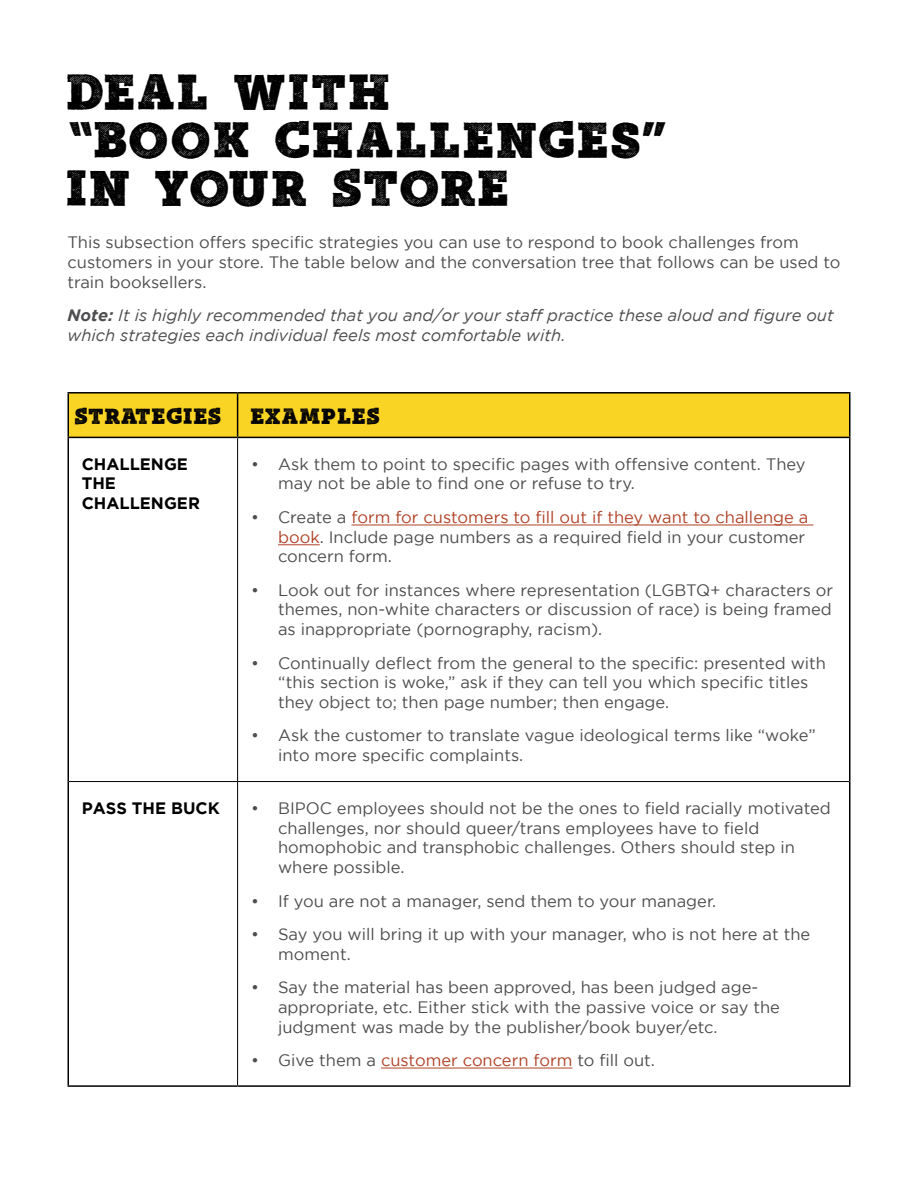
<style>
.page{position:relative;width:918px;height:1188px;background:#fff}
.page>*{position:absolute;margin:0;border:0;box-sizing:border-box;transform-origin:0 0}
.t1{font:48px/48px "Mutiara Vintage 02";color:#000}
.t2{font:21px "Mutiara Vintage 02";color:#000}
.t3{font:16.5px/19.8px "Gotham";color:#4d4d4f}
.t4{font:italic 16.5px/19.8px "Gotham";color:#4d4d4f}
.t5{font:700 16.5px/19.8px "Gotham";color:#000}
.s1{font-weight:700}
.s2{color:#b04226}
</style>
<div class="page">
<div style="left:69px;top:394px;width:780px;height:43px;background:#fad424"></div>
<hr style="left:68px;top:392px;width:170px;height:2px;background:#000">
<hr style="left:68px;top:394px;width:1px;height:43px;background:#000">
<hr style="left:238px;top:392px;width:612px;height:2px;background:#000">
<hr style="left:237px;top:394px;width:1px;height:43px;background:#000">
<hr style="left:849px;top:394px;width:1px;height:43px;background:#000">
<hr style="left:68px;top:437px;width:170px;height:1px;background:#000">
<hr style="left:68px;top:438px;width:1px;height:344px;background:#000">
<hr style="left:238px;top:437px;width:612px;height:1px;background:#000">
<hr style="left:849px;top:438px;width:1px;height:344px;background:#000">
<hr style="left:68px;top:782px;width:1px;height:303px;background:#000">
<hr style="left:849px;top:782px;width:1px;height:303px;background:#000">
<hr style="left:68px;top:1085px;width:170px;height:2px;background:#000">
<hr style="left:238px;top:1085px;width:612px;height:2px;background:#000">
<hr style="left:237px;top:438px;width:1px;height:343px;background:#000">
<hr style="left:69px;top:781px;width:169px;height:1px;background:#000">
<hr style="left:238px;top:781px;width:611px;height:1px;background:#000">
<hr style="left:237px;top:782px;width:1px;height:303px;background:#000">
<hr style="left:351px;top:525px;width:462px;height:1px;background:#b04226">
<hr style="left:278px;top:545px;width:42px;height:1px;background:#b04226">
<hr style="left:381px;top:1068px;width:191px;height:1px;background:#b04226">
<h1 class="t1" style="left:68px;top:68px;width:605px">DEAL WITH<br>“BOOK CHALLENGES”<br>IN YOUR STORE</h1>
<p class="t3" style="left:68px;top:232px;width:775px">This subsection offers specific strategies you can use to respond to book challenges from customers in your store. The table below and the conversation tree that follows can be used to train booksellers.</p>
<p class="t4" style="left:68px;top:305px;width:768px"><span class="s1">Note:</span> It is highly recommended that you and/or your staff practice these aloud and figure out which strategies each individual feels most comfortable with.</p>
<p class="t2" style="left:75px;top:400px;width:149px">STRATEGIES</p>
<p class="t2" style="left:251px;top:400px;width:132px">EXAMPLES</p>
<p class="t5" style="left:82px;top:454px;width:120px">CHALLENGE<br>THE<br>CHALLENGER</p>
<p class="t3" style="left:278px;top:454px;width:529px;text-indent:-27px">• Ask them to point to specific pages with offensive content. They may not be able to find one or refuse to try.</p>
<p class="t3" style="left:278px;top:507px;width:532px;text-indent:-27px">• Create a <span class="s2">form for customers to fill out if they want to challenge a book</span>. Include page numbers as a required field in your customer concern form.</p>
<p class="t3" style="left:278px;top:580px;width:557px;text-align:justify;text-indent:-27px">• Look out for instances where representation (LGBTQ+ characters or themes, non-white characters or discussion of race) is being framed as inappropriate (pornography, racism).</p>
<p class="t3" style="left:278px;top:653px;width:549px;text-indent:-27px">• Continually deflect from the general to the specific: presented with “this section is woke,” ask if they can tell you which specific titles they object to; then page number; then engage.</p>
<p class="t3" style="left:278px;top:725px;width:539px;text-indent:-27px">• Ask the customer to translate vague ideological terms like “woke” into more specific complaints.</p>
<p class="t5" style="left:82px;top:798px;width:139px">PASS THE BUCK</p>
<p class="t3" style="left:278px;top:798px;width:554px;text-indent:-27px">• BIPOC employees should not be the ones to field racially motivated challenges, nor should queer/trans employees have to field homophobic and transphobic challenges. Others should step in where possible.</p>
<p class="t3" style="left:251px;top:891px;width:467px">• If you are not a manager, send them to your manager.</p>
<p class="t3" style="left:278px;top:924px;width:534px;text-indent:-27px">• Say you will bring it up with your manager, who is not here at the moment.</p>
<p class="t3" style="left:278px;top:977px;width:503px;text-indent:-27px">• Say the material has been approved, has been judged age&shy;appropriate, etc. Either stick with the passive voice or say the judgment was made by the publisher/book buyer/etc.</p>
<p class="t3" style="left:251px;top:1050px;width:405px">• Give them a <span class="s2">customer concern form</span> to fill out.</p>
</div>
